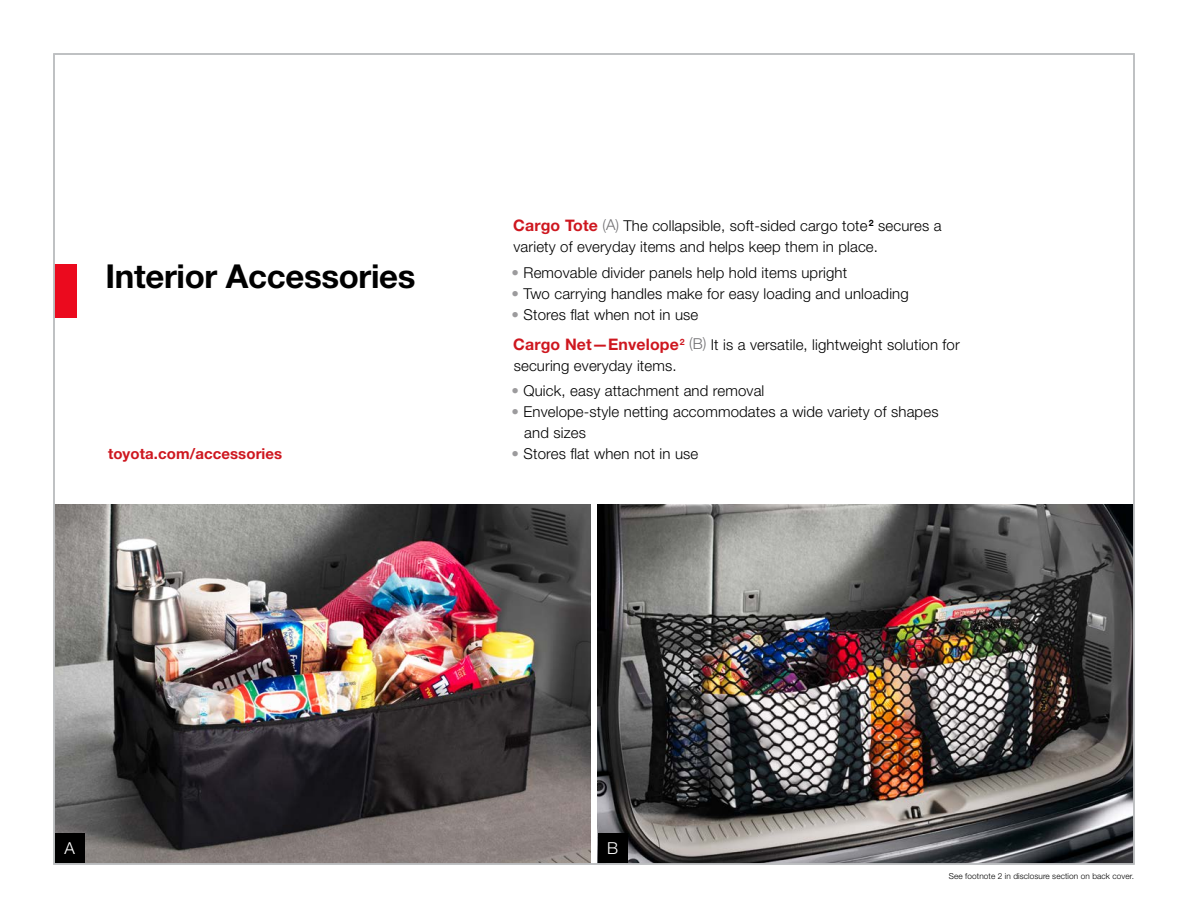
<style>
.page{position:relative;width:1188px;height:918px;background:#fff}
.page>*{position:absolute;margin:0;border:0;box-sizing:border-box;transform-origin:0 0}
.t1{font:700 33px "Helvetica Neue LT Std";letter-spacing:-.01em;color:#000}
.t2{font:300 16.5px "Helvetica Neue LT Std";color:#fff}
.t3{font:300 15px/21px "Helvetica Neue LT Std";letter-spacing:.01em;color:#000}
.t4{font:700 15px "Helvetica Neue LT Std";letter-spacing:.005em;color:#ce171f}
.t5{font:300 8.25px "Helvetica Neue LT Std";letter-spacing:.01em;color:#000}
.s1{font-weight:700;font-size:15.9px;color:#ce171f}
.s2{color:#717073}
.s3{color:#9c9b9d}
</style>
<div class="page">
<img style="left:56px;top:504px;width:534px;height:358px">
<img style="left:598px;top:504px;width:534px;height:358px">
<div style="left:598px;top:833px;width:30px;height:30px;background:#000"></div>
<div style="left:55px;top:833px;width:30px;height:30px;background:#000"></div>
<div style="left:54px;top:264px;width:22px;height:54px;background:#eb0a1e"></div>
<h1 class="t1" style="left:105px;top:255px;width:312px">Interior Accessories</h1>
<p class="t4" style="left:108px;top:444px;width:176px">toyota.com/accessories</p>
<p class="t3" style="left:513px;top:215px;width:430px"><span class="s1">Cargo Tote</span> <span class="s2">(A)</span> The collapsible, soft-sided cargo tote <sup>2</sup> secures a variety of everyday items and helps keep them in place.</p>
<p class="t3" style="left:512px;top:261px;width:337px"><span class="s3">•</span> Removable divider panels help hold items upright</p>
<p class="t3" style="left:512px;top:282px;width:399px"><span class="s3">•</span> Two carrying handles make for easy loading and unloading</p>
<p class="t3" style="left:512px;top:299px;width:450px;line-height:30px"><span class="s3">•</span> Stores flat when not in use<br><span class="s1">Cargo Net—Envelope</span><sup>2</sup> <span class="s2">(B)</span> It is a versatile, lightweight solution for</p>
<p class="t3" style="left:514px;top:354px;width:164px">securing everyday items.</p>
<p class="t3" style="left:512px;top:380px;width:254px"><span class="s3">•</span> Quick, easy attachment and removal</p>
<p class="t3" style="left:524px;top:401px;width:416px;text-indent:-13px"><span class="s3">•</span> Envelope-style netting accommodates a wide variety of shapes and sizes</p>
<p class="t3" style="left:512px;top:443px;width:188px"><span class="s3">•</span> Stores flat when not in use</p>
<p class="t2" style="left:65px;top:838px;width:12px">A</p>
<p class="t2" style="left:607px;top:838px;width:13px">B</p>
<p class="t5" style="left:949px;top:871px;width:187px">See footnote 2 in disclosure section on back cover.</p>
</div>
